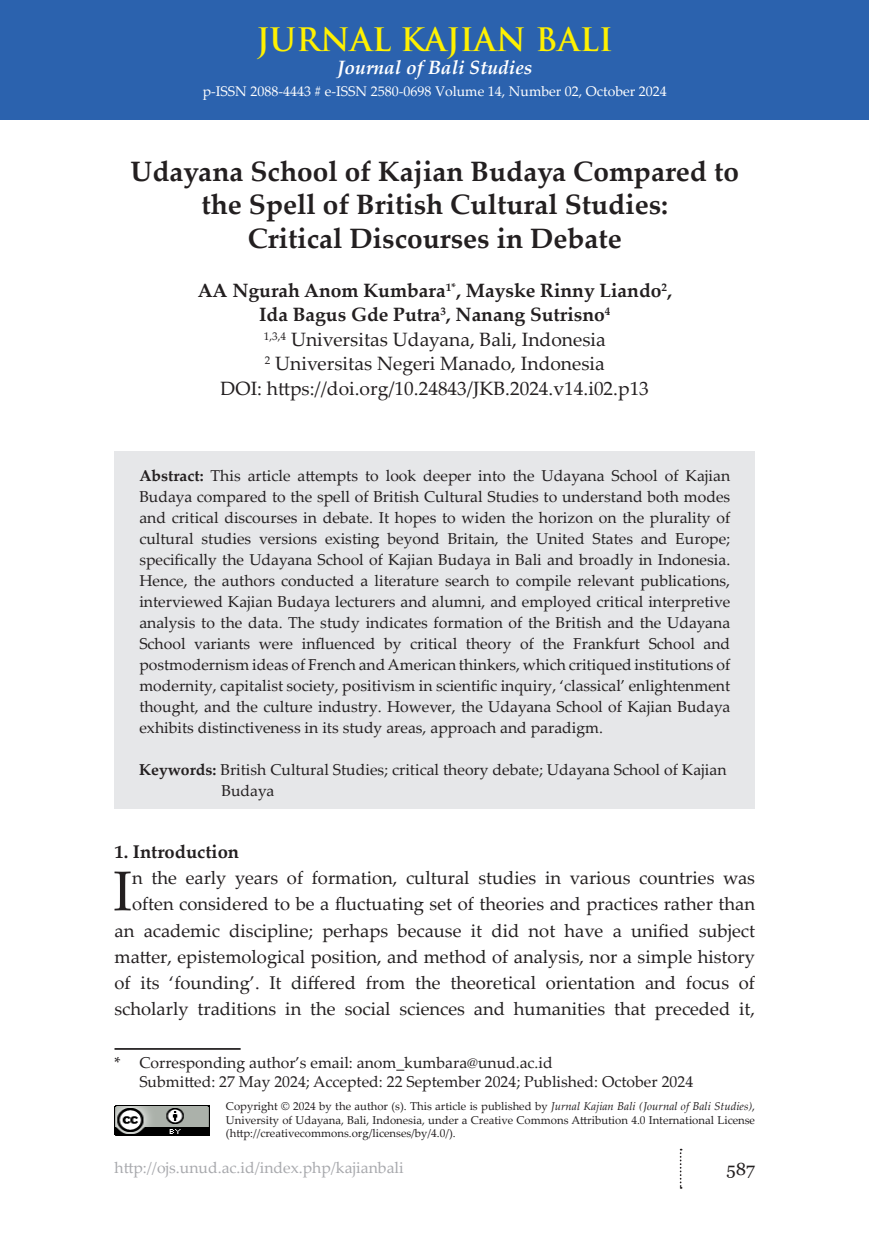
<style>
.page{position:relative;width:869px;height:1241px;background:#fff}
.page>*{position:absolute;margin:0;border:0;box-sizing:border-box;transform-origin:0 0}
.t1{font:56px "Palatino Linotype";color:#231f20}
.t2{font:700 31.5px "Trajan Pro";color:#fff101}
.t3{font:700 28px/33.6px "Palatino Linotype";color:#231f20;text-align:center}
.Heading_1{font:19.25px "Palatino Linotype";color:#231f20}
.t4{font:700 19.25px "Palatino Linotype";color:#231f20}
.t5{font:italic 700 19.25px "Palatino Linotype";color:#fff}
.t6{font:18.38px/26.2px "Palatino Linotype";color:#231f20;text-align:right}
.Heading_1-2{font:700 18.38px "Palatino Linotype";color:#231f20}
.t7{font:17.5px "Georgia";color:#231f20}
.Heading_1-3{font:15.75px/21px "Palatino Linotype";color:#231f20;text-align:justify}
.t8{font:15.75px "Palatino Linotype";color:#a8a9ad}
.t9{font:14px "Palatino Linotype";color:#fff}
.t10{font:11.38px/13.7px "Palatino Linotype";color:#231f20;text-align:justify}
.s1{font-weight:700}
.s2{font-style:italic}
</style>
<div class="page">
<svg style="left:679px;top:1148px;width:2px;height:40px"></svg>
<div style="left:0;top:0;width:868px;height:119px;background:#2b62ae"></div>
<div style="left:114px;top:451px;width:640px;height:358px;background:#e6e7e9"></div>
<hr style="left:114px;top:1047px;width:126px;height:2px;background:#231f20">
<img style="left:114px;top:1105px;width:95px;height:30px">
<h2 class="t2" style="left:256px;top:20px;width:358px">JURNAL KAJIAN BALI</h2>
<p class="t5" style="left:337px;top:53px;width:197px">Journal of Bali Studies</p>
<p class="t9" style="left:202px;top:82px;width:465px">p-ISSN 2088-4443 # e-ISSN 2580-0698 Volume 14, Number 02, October 2024</p>
<p class="t3" style="left:130px;top:153px;width:609px">Udayana School of Kajian Budaya Compared to the Spell of British Cultural Studies:</p>
<p class="t3" style="left:247px;top:220px;width:375px">Critical Discourses in Debate</p>
<p class="t4" style="left:197px;top:276px;width:475px">AA Ngurah Anom Kumbara<sup>1*</sup>, Mayske Rinny Liando<sup>2</sup>,</p>
<p class="t4" style="left:259px;top:301px;width:353px">Ida Bagus Gde Putra<sup>3</sup>, Nanang Sutrisno<sup>4</sup></p>
<p class="Heading_1" style="left:264px;top:325px;width:343px"><sup>1,3,4</sup> Universitas Udayana, Bali, Indonesia</p>
<p class="Heading_1" style="left:265px;top:350px;width:341px"><sup>2</sup> Universitas Negeri Manado, Indonesia</p>
<p class="Heading_1" style="left:220px;top:374px;width:429px">DOI: https://doi.org/10.24843/JKB.2024.v14.i02.p13</p>
<p class="Heading_1-3" style="left:139px;top:464px;width:592px"><span class="s1">Abstract:</span> This article attempts to look deeper into the Udayana School of Kajian Budaya compared to the spell of British Cultural Studies to understand both modes and critical discourses in debate. It hopes to widen the horizon on the plurality of cultural studies versions existing beyond Britain, the United States and Europe; specifically the Udayana School of Kajian Budaya in Bali and broadly in Indonesia.<br>Hence, the authors conducted a literature search to compile relevant publications, interviewed Kajian Budaya lecturers and alumni, and employed critical interpretive analysis to the data. The study indicates formation of the British and the Udayana School variants were influenced by critical theory of the Frankfurt School and postmodernism ideas of French and American thinkers, which critiqued institutions of modernity, capitalist society, positivism in scientific inquiry, ‘classical’ enlightenment thought, and the culture industry. However, the Udayana School of Kajian Budaya exhibits distinctiveness in its study areas, approach and paradigm.</p>
<p class="Heading_1-3" style="left:221px;top:758px;width:506px;text-indent:-82px"><span class="s1">Keywords:</span> British Cultural Studies; critical theory debate; Udayana School of Kajian<br>Budaya</p>
<p class="Heading_1-2" style="left:114px;top:838px;width:126px">1. Introduction</p>
<p class="t1" style="left:113px;top:851px;width:20px">I</p>
<p class="t6" style="left:114px;top:863px;width:641px">n the early years of formation, cultural studies in various countries was often considered to be a fluctuating set of theories and practices rather than an academic discipline; perhaps because it did not have a unified subject matter, epistemological position, and method of analysis, nor a simple history of its ‘founding’. It differed from the theoretical orientation and focus of scholarly traditions in the social sciences and humanities that preceded it,</p>
<p class="Heading_1-3" style="left:114px;top:1051px;width:439px">* Corresponding author’s email: anom_kumbara@unud.ac.id</p>
<p class="Heading_1-3" style="left:139px;top:1070px;width:555px">Submitted: 27 May 2024; Accepted: 22 September 2024; Published: October 2024</p>
<p class="t10" style="left:226px;top:1098px;width:530px">Copyright © 2024 by the author (s). This article is published by <span class="s2">Jurnal Kajian Bali (Journal of Bali Studies)</span>, University of Udayana, Bali, Indonesia, under a Creative Commons Attribution 4.0 International License (http://creativecommons.org/licenses/by/4.0/).</p>
<p class="t8" style="left:114px;top:1156px;width:290px">http://ojs.unud.ac.id/index.php/kajianbali</p>
<p class="t7" style="left:726px;top:1157px;width:30px">587</p>
</div>
